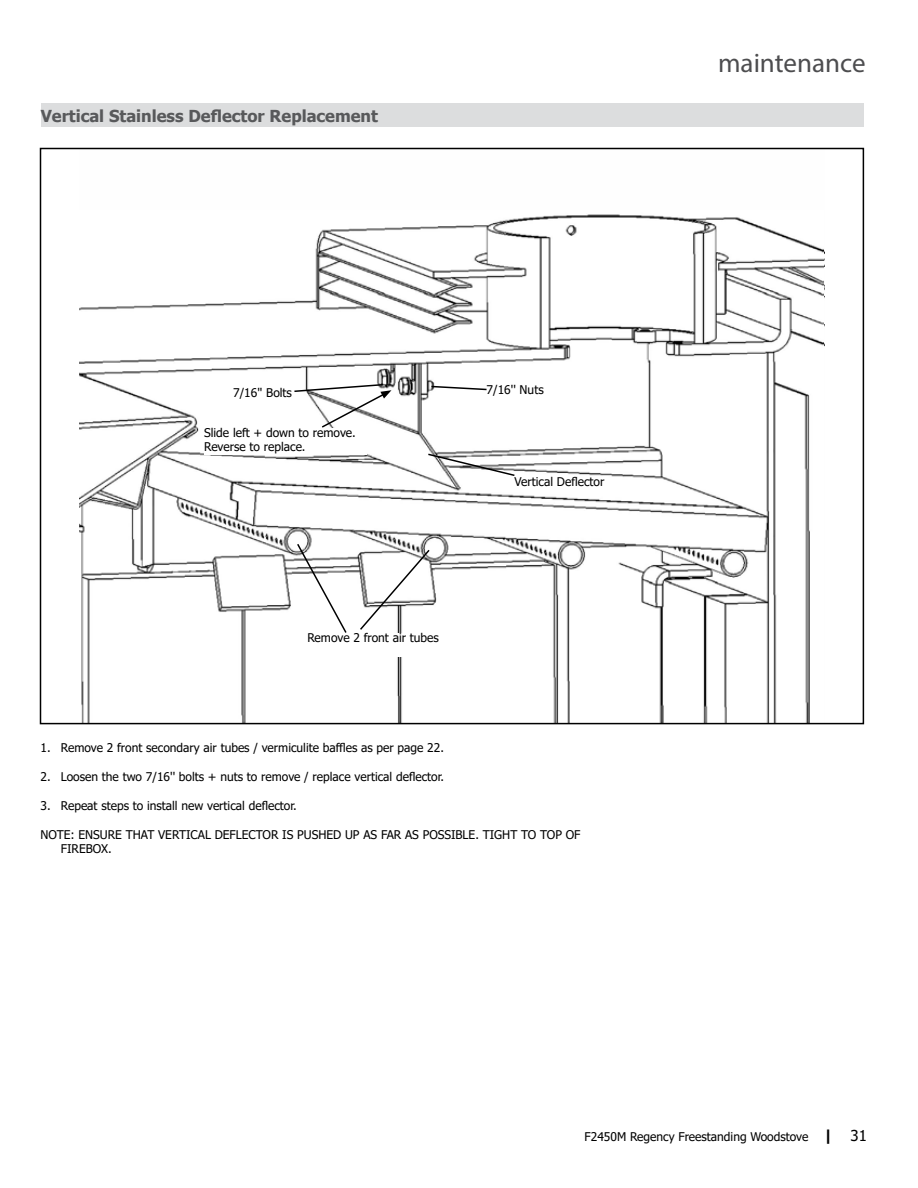
<style>
.page{position:relative;width:918px;height:1188px;background:#fff}
.page>*{position:absolute;margin:0;border:0;box-sizing:border-box;transform-origin:0 0}
.t1{font:27px "Myriad Pro";color:#4d4d4f}
.t2{font:700 16.5px "Tahoma";color:#58595b}
.t3{font:12px/14.4px "Tahoma";color:#000}
.s1{font-weight:700;font-size:15px}
.s2{font-size:15px}
</style>
<div class="page">
<div style="left:41px;top:104px;width:823px;height:23px;background:#dcddde"></div>
<img style="left:80px;top:214px;width:743px;height:507px">
<svg style="left:430px;top:385px;width:58px;height:6px"></svg>
<svg style="left:427px;top:453px;width:89px;height:24px"></svg>
<svg style="left:296px;top:542px;width:52px;height:91px"></svg>
<svg style="left:358px;top:548px;width:73px;height:83px"></svg>
<div style="left:294px;top:633px;width:158px;height:24px;background:#fff"></div>
<div style="left:204px;top:428px;width:162px;height:27px;background:#fff"></div>
<svg style="left:293px;top:383px;width:99px;height:46px"></svg>
<h2 class="t2" style="left:41px;top:104px;width:339px">Vertical Stainless Deflector Replacement</h2>
<p class="t3" style="left:233px;top:386px;width:60px">7/16'' Bolts</p>
<p class="t3" style="left:487px;top:383px;width:59px">7/16'' Nuts</p>
<p class="t3" style="left:204px;top:426px;width:153px">Slide left + down to remove.<br>Reverse to replace.</p>
<p class="t3" style="left:307px;top:631px;width:133px">Remove 2 front air tubes</p>
<p class="t3" style="left:515px;top:475px;width:91px">Vertical Deflector</p>
<p class="t3" style="left:40px;top:741px;width:405px">1. Remove 2 front secondary air tubes / vermiculite baffles as per page 22.</p>
<p class="t3" style="left:40px;top:770px;width:405px">2. Loosen the two 7/16'' bolts + nuts to remove / replace vertical deflector.</p>
<p class="t3" style="left:40px;top:799px;width:258px">3. Repeat steps to install new vertical deflector.</p>
<p class="t3" style="left:61px;top:828px;width:521px;text-indent:-20px">NOTE: ENSURE THAT VERTICAL DEFLECTOR IS PUSHED UP AS FAR AS POSSIBLE. TIGHT TO TOP OF<br>FIREBOX.</p>
<h1 class="t1" style="left:718px;top:46px;width:149px">maintenance</h1>
<p class="t3" style="left:585px;top:1130px;width:284px">F2450M Regency Freestanding Woodstove <span class="s1">|</span> <span class="s2">31</span></p>
</div>
